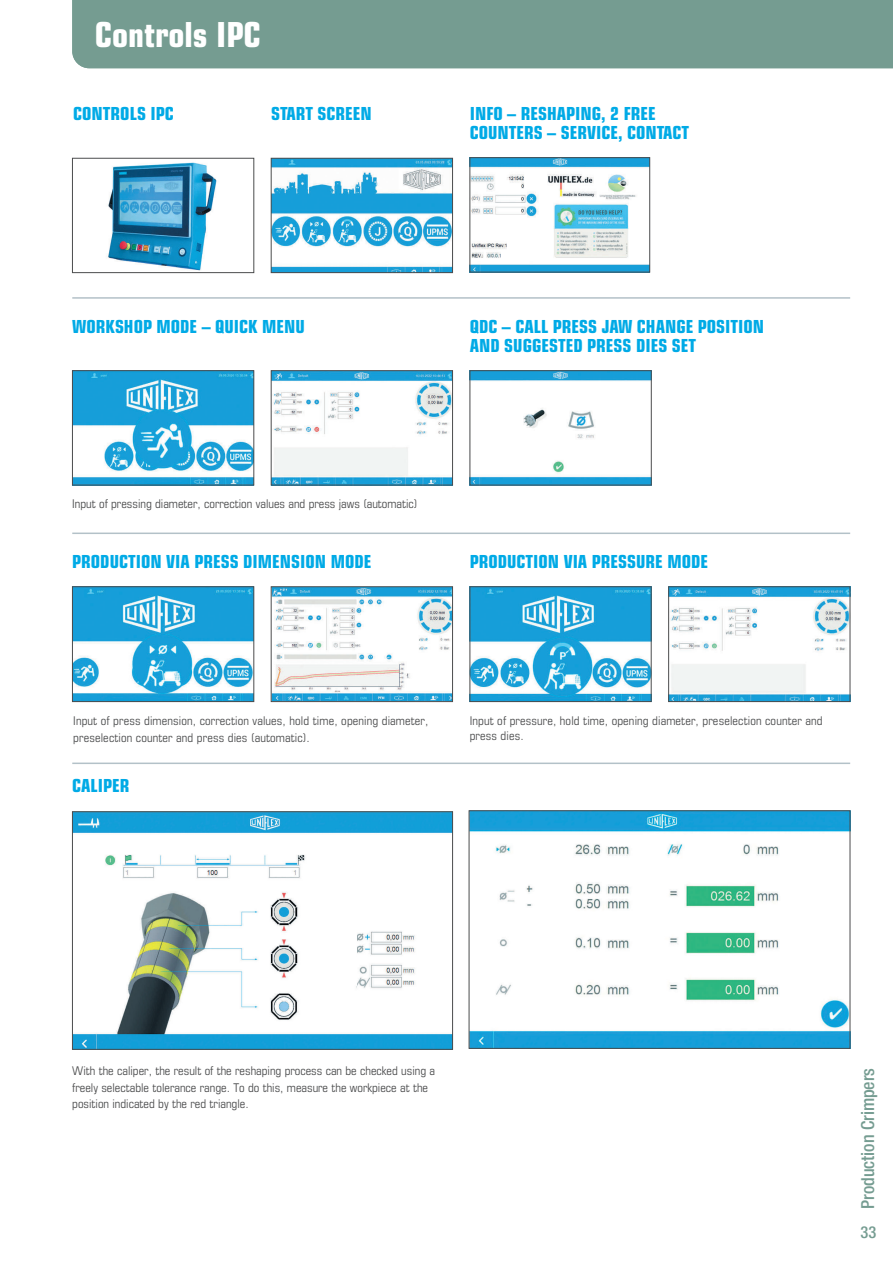
<style>
.page{position:relative;width:893px;height:1263px;background:#fff}
.page>*{position:absolute;margin:0;border:0;box-sizing:border-box;transform-origin:0 0}
.t1{font:700 condensed 34.5px "Eurostile LT Std";color:#fff}
.t2{font:700 condensed 18px/19.5px "Eurostile LT Std";color:#00aae6}
.t3{font:500 condensed 18px "Helvetica Neue LT Pro";color:#759c91}
.t4{font:500 condensed 16.5px "Helvetica Neue LT Pro";color:#759c91}
.t5{font:condensed 12px/16.5px "Eurostile LT Std";color:#4b4c4d}
</style>
<div class="page">
<hr style="left:72px;top:533px;width:778px;height:1px;background:#b3c1c8">
<hr style="left:72px;top:763px;width:778px;height:1px;background:#b3c1c8">
<hr style="left:72px;top:297px;width:778px;height:2px;background:#b3c1c8">
<img style="left:273px;top:160px;width:178px;height:111px">
<div style="left:271px;top:158px;width:182px;height:115px;border:1px solid #4b4c4d"></div>
<img style="left:74px;top:372px;width:178px;height:111px">
<div style="left:72px;top:370px;width:182px;height:115px;border:1px solid #4b4c4d"></div>
<img style="left:273px;top:372px;width:178px;height:111px">
<div style="left:271px;top:370px;width:182px;height:115px;border:1px solid #4b4c4d"></div>
<img style="left:74px;top:589px;width:178px;height:111px">
<div style="left:72px;top:587px;width:182px;height:115px;border:1px solid #4b4c4d"></div>
<img style="left:273px;top:589px;width:178px;height:111px">
<div style="left:271px;top:587px;width:182px;height:115px;border:1px solid #4b4c4d"></div>
<img style="left:472px;top:372px;width:177px;height:111px">
<div style="left:470px;top:370px;width:181px;height:115px;border:1px solid #4b4c4d"></div>
<img style="left:472px;top:589px;width:177px;height:111px">
<div style="left:470px;top:587px;width:181px;height:115px;border:1px solid #4b4c4d"></div>
<img style="left:670px;top:589px;width:178px;height:111px">
<div style="left:668px;top:587px;width:182px;height:115px;border:1px solid #4b4c4d"></div>
<img style="left:74px;top:814px;width:377px;height:234px">
<div style="left:72px;top:812px;width:381px;height:238px;border:1px solid #4b4c4d"></div>
<img style="left:471px;top:813px;width:377px;height:234px">
<div style="left:469px;top:811px;width:381px;height:238px;border:1px solid #4b4c4d"></div>
<img style="left:108px;top:162px;width:109px;height:109px">
<div style="left:72px;top:158px;width:182px;height:115px;border:1px solid #4b4c4d"></div>
<img style="left:472px;top:160px;width:176px;height:110px">
<div style="left:72px;top:0;width:821px;height:68px;background:#759c91"></div>
<h1 class="t1" style="left:95px;top:20px;width:167px">Controls IPC</h1>
<h2 class="t2" style="left:73px;top:105px;width:102px">CONTROLS IPC</h2>
<h2 class="t2" style="left:271px;top:105px;width:102px">START SCREEN</h2>
<h2 class="t2" style="left:470px;top:105px;width:221px">INFO – RESHAPING, 2 FREE<br>COUNTERS – SERVICE, CONTACT</h2>
<h2 class="t2" style="left:72px;top:318px;width:234px">WORKSHOP MODE – QUICK MENU</h2>
<h2 class="t2" style="left:470px;top:318px;width:296px">QDC – CALL PRESS JAW CHANGE POSITION<br>AND SUGGESTED PRESS DIES SET</h2>
<p class="t5" style="left:72px;top:496px;width:347px">Input of pressing diameter, correction values and press jaws (automatic)</p>
<h2 class="t2" style="left:72px;top:554px;width:301px">PRODUCTION VIA PRESS DIMENSION MODE</h2>
<h2 class="t2" style="left:470px;top:554px;width:240px">PRODUCTION VIA PRESSURE MODE</h2>
<p class="t5" style="left:73px;top:714px;width:357px">Input of press dimension, correction values, hold time, opening diameter, preselection counter and press dies (automatic).</p>
<p class="t5" style="left:470px;top:715px;width:354px;line-height:15px">Input of pressure, hold time, opening diameter, preselection counter and press dies.</p>
<h2 class="t2" style="left:72px;top:778px;width:59px">CALIPER</h2>
<p class="t5" style="left:72px;top:1064px;width:364px">With the caliper, the result of the reshaping process can be checked using a freely selectable tolerance range. To do this, measure the workpiece at the position indicated by the red triangle.</p>
<h2 class="t3" style="left:861px;top:1209px;width:143px;rotate:-90deg">Production Crimpers</h2>
<h3 class="t4" style="left:860px;top:1226px;width:17px">33</h3>
</div>
